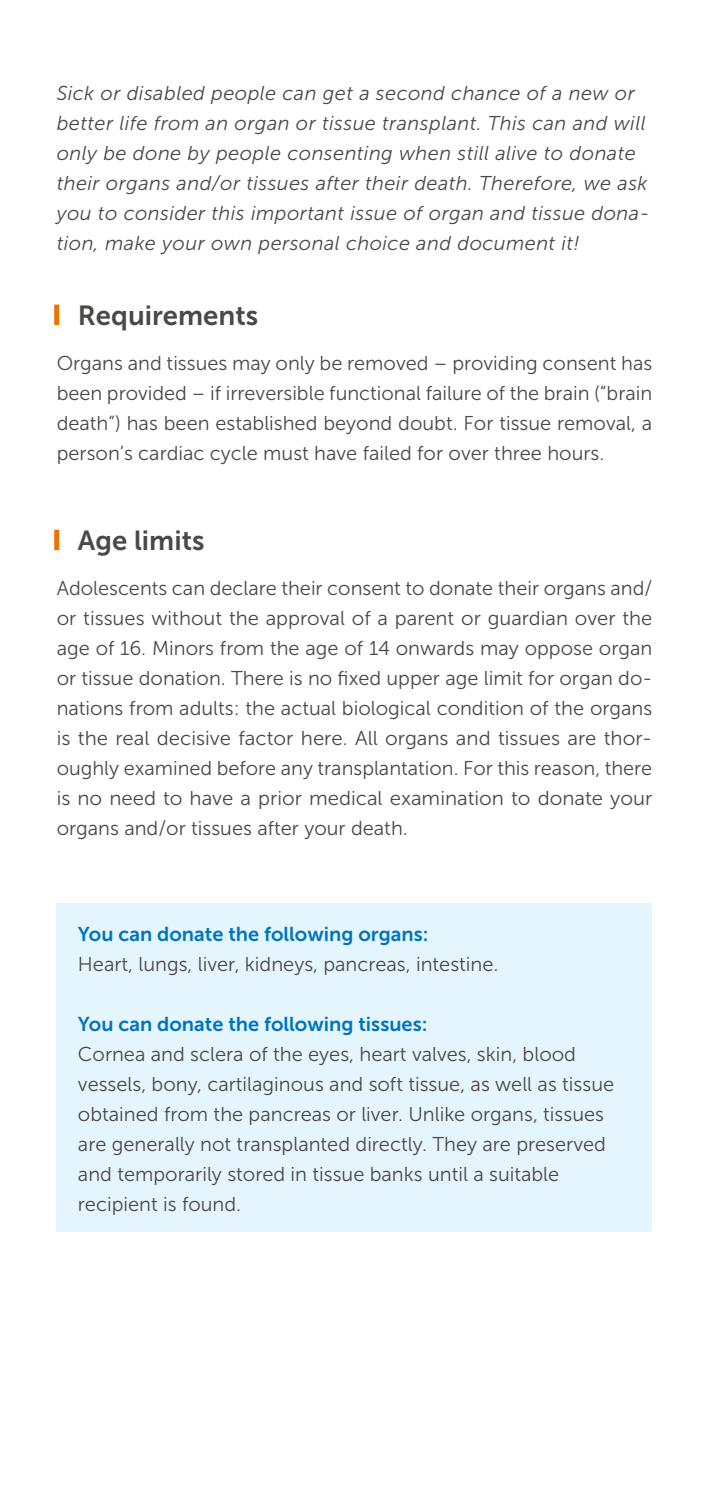
<style>
.page{position:relative;width:709px;height:1489px;background:#fff}
.page>*{position:absolute;margin:0;border:0;box-sizing:border-box;transform-origin:0 0}
.Main_H2{font:27.5px "Museo Sans 700";color:#494948}
.Main_Fliesstext{font:20px/30px "Museo Sans 300";color:#494948;text-align:justify}
.Infokasten_Fliesstext{font:20px/30px "Museo Sans 300";color:#494948}
.Main_Einleitungstext_links{font:italic 20px/30px "Museo Sans 300";letter-spacing:.02em;color:#494948}
.Infokasten_Headline_zentriert{font:20px "Museo Sans 700";color:#0075be}
</style>
<div class="page">
<div style="left:54px;top:304px;width:5px;height:21px;background:#ee7100"></div>
<div style="left:54px;top:529px;width:5px;height:21px;background:#ee7100"></div>
<div style="left:57px;top:903px;width:595px;height:328px;background:#e5f5fe"></div>
<p class="Main_Einleitungstext_links" style="left:57px;top:78px;width:594px">Sick or disabled people can get a second chance of a new or better life from an organ or tissue transplant. This can and will only be done by people consenting when still alive to donate their organs and/or tissues after their death. Therefore, we ask you to consider this important issue of organ and tissue dona&shy;tion, make your own personal choice and document it!</p>
<h2 class="Main_H2" style="left:78px;top:300px;width:182px">Requirements</h2>
<p class="Main_Fliesstext" style="left:57px;top:348px;width:597px">Organs and tissues may only be removed – providing consent has been provided – if irreversible functional failure of the brain (“brain death”) has been established beyond doubt. For tissue removal, a person’s cardiac cycle must have failed for over three hours.</p>
<h2 class="Main_H2" style="left:78px;top:525px;width:128px">Age limits</h2>
<p class="Main_Fliesstext" style="left:57px;top:573px;width:597px">Adolescents can declare their consent to donate their organs and/ or tissues without the approval of a parent or guardian over the age of 16. Minors from the age of 14 onwards may oppose organ or tissue donation. There is no fixed upper age limit for organ do&shy;nations from adults: the actual biological condition of the organs is the real decisive factor here. All organs and tissues are thor&shy;oughly examined before any transplantation. For this reason, there is no need to have a prior medical examination to donate your organs and/or tissues after your death.</p>
<p class="Infokasten_Headline_zentriert" style="left:78px;top:922px;width:352px">You can donate the following organs:</p>
<p class="Infokasten_Fliesstext" style="left:78px;top:948px;width:422px">Heart, lungs, liver, kidneys, pancreas, intestine.</p>
<p class="Infokasten_Headline_zentriert" style="left:78px;top:1012px;width:351px">You can donate the following tissues:</p>
<p class="Infokasten_Fliesstext" style="left:78px;top:1038px;width:537px">Cornea and sclera of the eyes, heart valves, skin, blood vessels, bony, cartilaginous and soft tissue, as well as tissue obtained from the pancreas or liver. Unlike organs, tissues are generally not transplanted directly. They are preserved and temporarily stored in tissue banks until a suitable recipient is found.</p>
</div>
